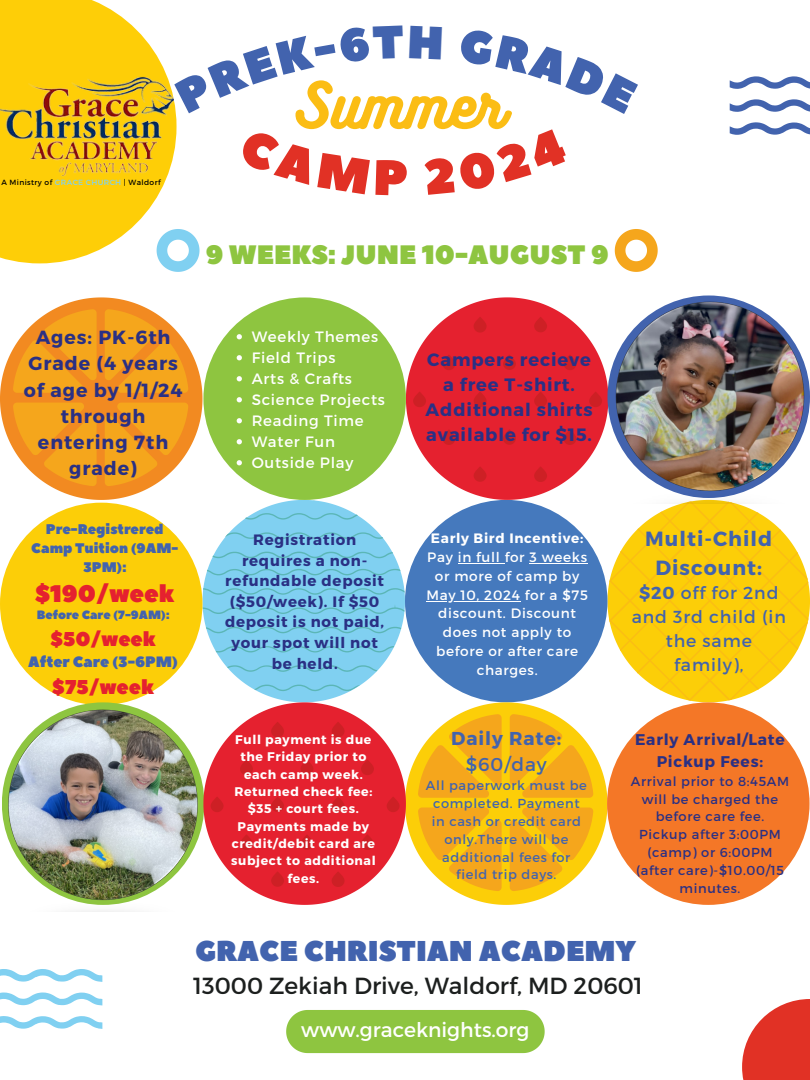
<style>
.page{position:relative;width:810px;height:1080px;background:#fff}
.page>*{position:absolute;margin:0;border:0;box-sizing:border-box;transform-origin:0 0}
.t1{font:56.12px "Bukhari Script";color:#fbbd14}
.t2{font:28.62px "Peace Sans";color:#4263ae}
.t3{font:26.62px "Peace Sans";color:#8ec540}
.t4{font:24px "Peace Sans";color:#e5212f}
.t5{font:23.31px "Montserrat";color:#1c1f1e}
.t6{font:700 20.5px/28.6px "Montserrat";letter-spacing:.05em;color:#4263ae;text-align:center}
.t7{font:20.25px "Montserrat";color:#fff}
.t8{font:20px "Peace Sans";color:#e5212f}
.t9{font:700 19px/26.2px "Montserrat";letter-spacing:.05em;color:#2a3084;text-align:center}
.t10{font:700 18.62px "Montserrat";letter-spacing:.05em;color:#4263ae}
.t11{font:18.62px "Montserrat";color:#4263ae}
.t12{font:700 17.88px/24.9px "Montserrat";letter-spacing:.05em;color:#2a3084;text-align:center}
.t13{font:17.38px/23.9px "Montserrat";letter-spacing:.05em;color:#4263ae;text-align:center}
.t14{font:700 15.5px/21.6px "Montserrat";letter-spacing:.05em;color:#2a3084;text-align:center}
.t15{font:700 15px/20.6px "Montserrat";letter-spacing:.05em;color:#2a3084;text-align:center}
.t16{font:15px "Montserrat";letter-spacing:.05em;color:#fff}
.t17{font:15px "Peace Sans";color:#4263ae}
.t18{font:13.88px/19.2px "Peace Sans";color:#4263ae;text-align:center}
.t19{font:13.62px/18.8px "Montserrat";letter-spacing:.05em;color:#fff;text-align:center}
.t20{font:13px/17.8px "Montserrat";letter-spacing:.05em;color:#2a3084;text-align:center}
.t21{font:13px/17.8px "Montserrat";letter-spacing:.05em;color:#4263ae;text-align:center}
.t22{font:700 12.5px/17.4px "Montserrat";letter-spacing:.05em;color:#fff;text-align:center}
.t23{font:12px "Peace Sans";color:#4263ae}
.t24{font:7.5px "Montserrat";letter-spacing:.05em;color:#000}
.s1{color:#80d0f1}
.s2{font-weight:700}
</style>
<div class="page">
<svg style="left:0;top:297px;width:202px;height:203px"></svg>
<svg style="left:105px;top:309px;width:83px;height:84px;background:#f5a631"></svg>
<svg style="left:105px;top:403px;width:83px;height:83px;background:#f4a42e"></svg>
<svg style="left:13px;top:403px;width:84px;height:83px;background:#f4a52f"></svg>
<svg style="left:13px;top:309px;width:84px;height:84px;background:#f5a632"></svg>
<svg style="left:202px;top:500px;width:203px;height:202px;fill:#80d0f1"></svg>
<svg style="left:225px;top:532px;width:158px;height:7px"></svg>
<svg style="left:254px;top:685px;width:106px;height:6px"></svg>
<svg style="left:245px;top:513px;width:113px;height:7px"></svg>
<svg style="left:207px;top:569px;width:194px;height:6px"></svg>
<svg style="left:212px;top:552px;width:181px;height:6px"></svg>
<svg style="left:227px;top:665px;width:150px;height:7px"></svg>
<svg style="left:202px;top:604px;width:202px;height:10px;background:#7bcce8"></svg>
<svg style="left:203px;top:588px;width:202px;height:7px"></svg>
<svg style="left:206px;top:627px;width:195px;height:6px"></svg>
<svg style="left:216px;top:643px;width:180px;height:9px;background:#7ccce8"></svg>
<svg style="left:609px;top:504px;width:199px;height:197px;fill:#fcce08"></svg>
<svg style="left:406px;top:297px;width:202px;height:203px;fill:#e5212f"></svg>
<svg style="left:474px;top:317px;width:13px;height:16px"></svg>
<svg style="left:534px;top:317px;width:13px;height:15px"></svg>
<svg style="left:443px;top:355px;width:12px;height:15px"></svg>
<svg style="left:503px;top:355px;width:13px;height:15px"></svg>
<svg style="left:564px;top:355px;width:12px;height:15px"></svg>
<svg style="left:413px;top:392px;width:13px;height:15px"></svg>
<svg style="left:589px;top:392px;width:13px;height:15px"></svg>
<svg style="left:474px;top:392px;width:13px;height:15px"></svg>
<svg style="left:534px;top:392px;width:13px;height:15px"></svg>
<svg style="left:443px;top:429px;width:12px;height:16px"></svg>
<svg style="left:503px;top:429px;width:13px;height:16px"></svg>
<svg style="left:564px;top:429px;width:12px;height:16px"></svg>
<svg style="left:474px;top:466px;width:13px;height:16px"></svg>
<svg style="left:534px;top:466px;width:13px;height:16px"></svg>
<div style="left:0;top:503px;width:202px;height:202px;background:#fcce08;border-radius:50%"></div>
<svg style="left:742px;top:999px;width:68px;height:81px;fill:#e13125"></svg>
<svg style="left:0;top:0;width:177px;height:263px;fill:#fece07"></svg>
<div style="left:405px;top:500px;width:203px;height:202px;background:#4579bd;border-radius:50%"></div>
<div style="left:286px;top:1010px;width:259px;height:43px;background:#8ec540"></div>
<svg style="left:730px;top:76px;width:80px;height:13px"></svg>
<svg style="left:730px;top:99px;width:80px;height:13px"></svg>
<svg style="left:730px;top:122px;width:80px;height:13px"></svg>
<svg style="left:0;top:969px;width:102px;height:13px"></svg>
<svg style="left:0;top:993px;width:102px;height:12px"></svg>
<svg style="left:0;top:1016px;width:102px;height:13px"></svg>
<svg style="left:615px;top:229px;width:43px;height:43px"></svg>
<svg style="left:157px;top:229px;width:43px;height:43px"></svg>
<img style="left:0;top:34px;width:173px;height:185px">
<svg style="left:406px;top:702px;width:202px;height:203px"></svg>
<svg style="left:510px;top:714px;width:83px;height:84px;background:#f7b82a"></svg>
<svg style="left:510px;top:808px;width:83px;height:83px;background:#f7b727"></svg>
<svg style="left:418px;top:808px;width:84px;height:83px;background:#f7b829"></svg>
<svg style="left:418px;top:714px;width:84px;height:84px;background:#f7b82c"></svg>
<div style="left:607px;top:702px;width:203px;height:203px;background:#f47727;border-radius:50%"></div>
<svg style="left:203px;top:702px;width:203px;height:203px;fill:#e5212f"></svg>
<svg style="left:271px;top:722px;width:13px;height:16px"></svg>
<svg style="left:332px;top:722px;width:13px;height:15px"></svg>
<svg style="left:240px;top:760px;width:13px;height:15px"></svg>
<svg style="left:301px;top:760px;width:12px;height:15px"></svg>
<svg style="left:361px;top:760px;width:13px;height:15px"></svg>
<svg style="left:211px;top:797px;width:13px;height:15px"></svg>
<svg style="left:387px;top:797px;width:13px;height:15px"></svg>
<svg style="left:271px;top:797px;width:13px;height:15px"></svg>
<svg style="left:332px;top:797px;width:13px;height:15px"></svg>
<svg style="left:240px;top:834px;width:13px;height:16px"></svg>
<svg style="left:301px;top:834px;width:12px;height:16px"></svg>
<svg style="left:361px;top:834px;width:13px;height:16px"></svg>
<svg style="left:271px;top:871px;width:13px;height:16px"></svg>
<svg style="left:332px;top:871px;width:13px;height:16px"></svg>
<div style="left:203px;top:297px;width:203px;height:203px;background:#8ec540;border-radius:50%"></div>
<img style="left:6px;top:709px;width:195px;height:203px">
<img style="left:610px;top:301px;width:200px;height:203px">
<hr style="left:458px;top:563px;width:47px;height:1px;background:#fff">
<hr style="left:530px;top:563px;width:58px;height:1px;background:#fff">
<hr style="left:426px;top:601px;width:95px;height:1px;background:#fff">
<svg style="left:237px;top:334px;width:5px;height:5px"></svg>
<svg style="left:237px;top:355px;width:5px;height:5px"></svg>
<svg style="left:237px;top:376px;width:5px;height:5px"></svg>
<svg style="left:237px;top:397px;width:5px;height:5px"></svg>
<svg style="left:237px;top:418px;width:5px;height:5px"></svg>
<svg style="left:237px;top:439px;width:5px;height:5px"></svg>
<svg style="left:237px;top:460px;width:5px;height:5px"></svg>
<svg style="left:174px;top:25px;width:3px;height:88px"></svg>
<p class="t24" style="left:1px;top:177px;width:161px">A Ministry of <span class="s1">GRACE CHURCH</span> | Waldorf</p>
<p class="t1" style="left:293px;top:69px;width:211px">Summer</p>
<p class="t3" style="left:206px;top:237px;width:405px">9 WEEKS: JUNE 10-AUGUST 9</p>
<h3 class="t9" style="left:24px;top:323px;width:160px">Ages: PK-6th<br>Grade (4 years of age by 1/1/24 through entering 7th grade)</h3>
<p class="t18" style="left:31px;top:520px;width:149px">Pre-Registrered<br>Camp Tuition (9AM-<br>3PM):</p>
<p class="t4" style="left:35px;top:578px;width:141px">$190/week</p>
<p class="t23" style="left:37px;top:607px;width:134px">Before Care (7-9AM):</p>
<p class="t8" style="left:51px;top:625px;width:107px">$50/week</p>
<p class="t17" style="left:28px;top:652px;width:151px">After Care (3-6PM)</p>
<p class="t8" style="left:52px;top:673px;width:103px">$75/week</p>
<p class="t16" style="left:252px;top:327px;width:128px">Weekly Themes</p>
<p class="t16" style="left:252px;top:348px;width:85px">Field Trips</p>
<p class="t16" style="left:252px;top:369px;width:102px">Arts &amp; Crafts</p>
<p class="t16" style="left:252px;top:390px;width:135px">Science Projects</p>
<h3 class="t16" style="left:252px;top:411px;width:114px">Reading Time</h3>
<h4 class="t16" style="left:252px;top:432px;width:85px">Water Fun</h4>
<p class="t16" style="left:252px;top:453px;width:103px">Outside Play</p>
<h6 class="t15" style="left:225px;top:528px;width:161px">Registration requires a non&shy;refundable deposit ($50/week). If $50 deposit is not paid, your spot will not be held.</h6>
<p class="t12" style="left:426px;top:347px;width:168px">Campers recieve a free T-shirt.<br>Additional shirts available for $15.</p>
<p class="t19" style="left:427px;top:529px;width:161px"><span class="s2">Early Bird Incentive:<br></span>Pay in full for 3 weeks or more of camp by</p>
<p class="t19" style="left:426px;top:585px;width:163px">May 10, 2024 for a $75 discount. Discount does not apply to before or after care charges.</p>
<p class="t22" style="left:231px;top:730px;width:146px">Full payment is due the Friday prior to each camp week.<br>Returned check fee: $35 + court fees.<br>Payments made by credit/debit card are subject to additional fees.</p>
<h3 class="t10" style="left:451px;top:727px;width:112px">Daily Rate:</h3>
<h3 class="t11" style="left:466px;top:752px;width:83px">$60/day</h3>
<p class="t21" style="left:426px;top:776px;width:162px">All paperwork must be completed. Payment in cash or credit card only.There will be additional fees for field trip days.</p>
<p class="t6" style="left:645px;top:523px;width:129px">Multi-Child<br>Discount:</p>
<p class="t13" style="left:632px;top:580px;width:156px"><span class="s2">$20</span> off for 2nd and 3rd child (in the same family),</p>
<p class="t14" style="left:635px;top:728px;width:151px">Early Arrival/Late<br>Pickup Fees:</p>
<p class="t20" style="left:631px;top:772px;width:160px">Arrival prior to 8:45AM will be charged the before care fee.<br>Pickup after 3:00PM (camp) or 6:00PM (after care)-$10.00/15 minutes.</p>
<p class="t2" style="left:195px;top:932px;width:442px">GRACE CHRISTIAN ACADEMY</p>
<p class="t5" style="left:193px;top:971px;width:451px">13000 Zekiah Drive, Waldorf, MD 20601</p>
<p class="t7" style="left:301px;top:1016px;width:230px">www.graceknights.org</p>
</div>
